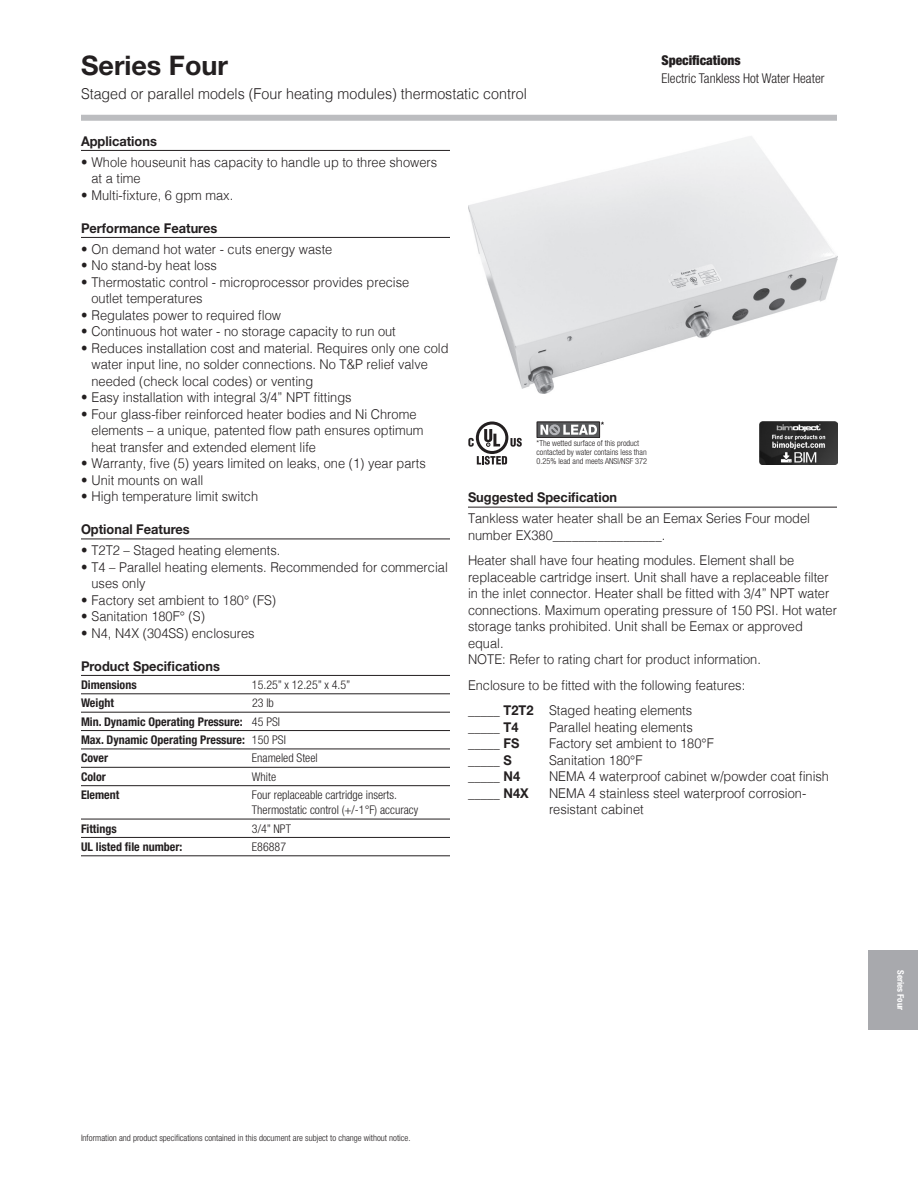
<style>
.page{position:relative;width:918px;height:1188px;background:#fff}
.page>*{position:absolute;margin:0;border:0;box-sizing:border-box;transform-origin:0 0}
.t1{font:700 27px "Helvetica Neue LT";color:#231f20}
.t2{font:300 15px "Helvetica";color:#231f20;scale:.95 1}
._03_Paragraph{font:300 13.5px/16.5px "Helvetica";color:#231f20;scale:.95 1}
._02_Lite{font:300 13.5px/16.5px "Helvetica";color:#231f20;scale:.95 1}
._01_Header_w_Rule{font:700 13.5px "Helvetica Neue LT";color:#231f20;scale:.95 1}
.t3{font:300 condensed 13.5px "Helvetica Neue";color:#231f20}
.t4{font:900 condensed 13.5px "Helvetica Neue";color:#231f20}
._05_8_10_Product_Spe{font:700 condensed 12px "Helvetica Neue";color:#231f20}
._05_8_10_Product_Spe-2{font:300 condensed 12px/15px "Helvetica Neue";color:#231f20}
.LEGAL{font:300 condensed 9px "Helvetica Neue";color:#231f20}
.TABS{font:700 condensed 9px "Helvetica Neue";color:#fff}
.LEGAL-2{font:300 condensed 8.25px/9px "Helvetica Neue";color:#231f20}
.s1{font-weight:300}
.s2{font-family:"Helvetica Neue LT";font-weight:700}
</style>
<div class="page">
<hr style="left:81px;top:150px;width:369px;height:1px;background:#231f20">
<hr style="left:81px;top:237px;width:369px;height:1px;background:#231f20">
<hr style="left:81px;top:539px;width:369px;height:1px;background:#231f20">
<hr style="left:81px;top:675px;width:369px;height:1px;background:#231f20">
<hr style="left:81px;top:693px;width:369px;height:1px;background:#231f20">
<hr style="left:81px;top:712px;width:369px;height:1px;background:#231f20">
<hr style="left:81px;top:730px;width:369px;height:1px;background:#231f20">
<hr style="left:81px;top:749px;width:369px;height:1px;background:#231f20">
<hr style="left:81px;top:767px;width:369px;height:1px;background:#231f20">
<hr style="left:81px;top:785px;width:369px;height:1px;background:#231f20">
<hr style="left:81px;top:819px;width:369px;height:1px;background:#231f20">
<hr style="left:81px;top:837px;width:369px;height:1px;background:#231f20">
<hr style="left:81px;top:855px;width:369px;height:1px;background:#231f20">
<div style="left:81px;top:115px;width:756px;height:6px;background:#bcbdc0"></div>
<img style="left:468px;top:136px;width:369px;height:257px">
<hr style="left:468px;top:507px;width:369px;height:1px;background:#231f20">
<div style="left:537px;top:422px;width:63px;height:16px;background:#57585a"></div>
<div style="left:537px;top:421px;width:63px;height:17px;border:1px solid #231f20"></div>
<svg style="left:540px;top:422px;width:64px;height:15px"></svg>
<img style="left:760px;top:422px;width:77px;height:43px">
<svg style="left:468px;top:422px;width:54px;height:43px"></svg>
<div style="left:868px;top:950px;width:50px;height:80px;background:#a8a9ad"></div>
<p class="t1" style="left:81px;top:49px;width:149px">Series Four</p>
<p class="t2" style="left:81px;top:81px;width:471px">Staged or parallel models (Four heating modules) thermostatic control</p>
<p class="t4" style="left:662px;top:52px;width:81px">Specifications</p>
<p class="t3" style="left:662px;top:70px;width:165px">Electric Tankless Hot Water Heater</p>
<p class="_01_Header_w_Rule" style="left:81px;top:132px;width:81px">Applications</p>
<p class="_03_Paragraph" style="left:92px;top:153px;width:365px;text-indent:-10px">• Whole houseunit has capacity to handle up to three showers at a time</p>
<p class="_03_Paragraph" style="left:81px;top:186px;width:162px">• Multi-fixture, 6 gpm max.</p>
<p class="_01_Header_w_Rule" style="left:81px;top:219px;width:145px">Performance Features</p>
<p class="_03_Paragraph" style="left:81px;top:240px;width:266px">• On demand hot water - cuts energy waste</p>
<p class="_03_Paragraph" style="left:81px;top:256px;width:145px">• No stand-by heat loss</p>
<p class="_03_Paragraph" style="left:92px;top:273px;width:336px;text-indent:-10px">• Thermostatic control - microprocessor provides precise outlet temperatures</p>
<p class="_03_Paragraph" style="left:81px;top:306px;width:212px">• Regulates power to required flow</p>
<p class="_03_Paragraph" style="left:81px;top:322px;width:333px">• Continuous hot water - no storage capacity to run out</p>
<p class="_03_Paragraph" style="left:92px;top:339px;width:377px;text-indent:-10px">• Reduces installation cost and material. Requires only one cold water input line, no solder connections. No T&amp;P relief valve needed (check local codes) or venting</p>
<p class="_03_Paragraph" style="left:81px;top:388px;width:286px">• Easy installation with integral 3/4” NPT fittings</p>
<p class="_03_Paragraph" style="left:92px;top:405px;width:351px;text-indent:-10px">• Four glass-fiber reinforced heater bodies and Ni Chrome elements – a unique, patented flow path ensures optimum heat transfer and extended element life</p>
<p class="_03_Paragraph" style="left:81px;top:454px;width:364px">• Warranty, five (5) years limited on leaks, one (1) year parts</p>
<p class="_03_Paragraph" style="left:81px;top:471px;width:130px">• Unit mounts on wall</p>
<p class="_03_Paragraph" style="left:81px;top:487px;width:188px">• High temperature limit switch</p>
<p class="_01_Header_w_Rule" style="left:81px;top:521px;width:116px">Optional Features</p>
<p class="_03_Paragraph" style="left:81px;top:541px;width:211px">• T2T2 – Staged heating elements.</p>
<p class="_03_Paragraph" style="left:92px;top:558px;width:377px;text-indent:-10px">• T4 – Parallel heating elements. Recommended for commercial uses only</p>
<p class="_03_Paragraph" style="left:81px;top:591px;width:207px">• Factory set ambient to 180° (FS)</p>
<p class="_03_Paragraph" style="left:81px;top:607px;width:132px">• Sanitation 180F° (S)</p>
<p class="_03_Paragraph" style="left:81px;top:624px;width:184px">• N4, N4X (304SS) enclosures</p>
<p class="_01_Header_w_Rule" style="left:81px;top:657px;width:148px">Product Specifications</p>
<p class="_05_8_10_Product_Spe" style="left:81px;top:677px;width:57px">Dimensions</p>
<p class="_05_8_10_Product_Spe-2" style="left:252px;top:677px;width:100px">15.25” x 12.25” x 4.5”</p>
<p class="_05_8_10_Product_Spe" style="left:81px;top:696px;width:34px">Weight</p>
<p class="_05_8_10_Product_Spe-2" style="left:252px;top:695px;width:23px">23 lb</p>
<p class="_05_8_10_Product_Spe" style="left:81px;top:714px;width:201px">Min. Dynamic Operating Pressure: <span class="s1">45 PSI</span></p>
<p class="_05_8_10_Product_Spe" style="left:81px;top:733px;width:206px">Max. Dynamic Operating Pressure: <span class="s1">150 PSI</span></p>
<p class="_05_8_10_Product_Spe" style="left:81px;top:751px;width:29px">Cover</p>
<p class="_05_8_10_Product_Spe-2" style="left:252px;top:751px;width:67px">Enameled Steel</p>
<p class="_05_8_10_Product_Spe" style="left:81px;top:769px;width:26px">Color</p>
<p class="_05_8_10_Product_Spe-2" style="left:252px;top:769px;width:26px">White</p>
<p class="_05_8_10_Product_Spe" style="left:81px;top:788px;width:40px">Element</p>
<p class="_05_8_10_Product_Spe-2" style="left:252px;top:787px;width:168px">Four replaceable cartridge inserts.<br>Thermostatic control (+/-1°F) accuracy</p>
<p class="_05_8_10_Product_Spe" style="left:81px;top:821px;width:37px">Fittings</p>
<p class="_05_8_10_Product_Spe-2" style="left:252px;top:821px;width:41px">3/4” NPT</p>
<p class="_05_8_10_Product_Spe" style="left:81px;top:839px;width:103px">UL listed file number:</p>
<p class="_05_8_10_Product_Spe-2" style="left:252px;top:839px;width:36px">E86887</p>
<p class="LEGAL-2" style="left:537px;top:439px;width:112px">*The wetted surface of this product contacted by water contains less than<br>0.25% lead and meets ANSI/NSF 372</p>
<p class="_01_Header_w_Rule" style="left:468px;top:489px;width:158px">Suggested Specification</p>
<p class="_03_Paragraph" style="left:468px;top:509px;width:362px">Tankless water heater shall be an Eemax Series Four model number EX380_________________.</p>
<p class="_03_Paragraph" style="left:468px;top:551px;width:390px">Heater shall have four heating modules. Element shall be replaceable cartridge insert. Unit shall have a replaceable filter in the inlet connector. Heater shall be fitted with 3/4” NPT water connections. Maximum operating pressure of 150 PSI. Hot water storage tanks prohibited. Unit shall be Eemax or approved equal.<br>NOTE: Refer to rating chart for product information.</p>
<p class="_03_Paragraph" style="left:468px;top:676px;width:293px">Enclosure to be fitted with the following features:</p>
<p class="_02_Lite" style="left:468px;top:701px;width:238px">_____ <span class="s2">T2T2</span> Staged heating elements</p>
<p class="_02_Lite" style="left:468px;top:718px;width:55px">_____ <span class="s2">T4</span></p>
<p class="_02_Lite" style="left:549px;top:718px;width:153px">Parallel heating elements</p>
<p class="_02_Lite" style="left:468px;top:734px;width:56px">_____ <span class="s2">FS</span></p>
<p class="_02_Lite" style="left:549px;top:734px;width:175px">Factory set ambient to 180°F</p>
<p class="_02_Lite" style="left:468px;top:751px;width:48px">_____ <span class="s2">S</span></p>
<p class="_02_Lite" style="left:549px;top:751px;width:100px">Sanitation 180°F</p>
<p class="_02_Lite" style="left:468px;top:767px;width:57px">_____ <span class="s2">N4</span></p>
<p class="_02_Lite" style="left:549px;top:767px;width:296px">NEMA 4 waterproof cabinet w/powder coat finish</p>
<p class="_02_Lite" style="left:468px;top:784px;width:66px">_____ <span class="s2">N4X</span></p>
<p class="_02_Lite" style="left:549px;top:784px;width:272px">NEMA 4 stainless steel waterproof corrosion&shy;resistant cabinet</p>
<p class="LEGAL" style="left:81px;top:1133px;width:331px">Information and product specifications contained in this document are subject to change without notice.</p>
<p class="TABS" style="left:906px;top:970px;width:42px;rotate:90deg">Series Four</p>
</div>
